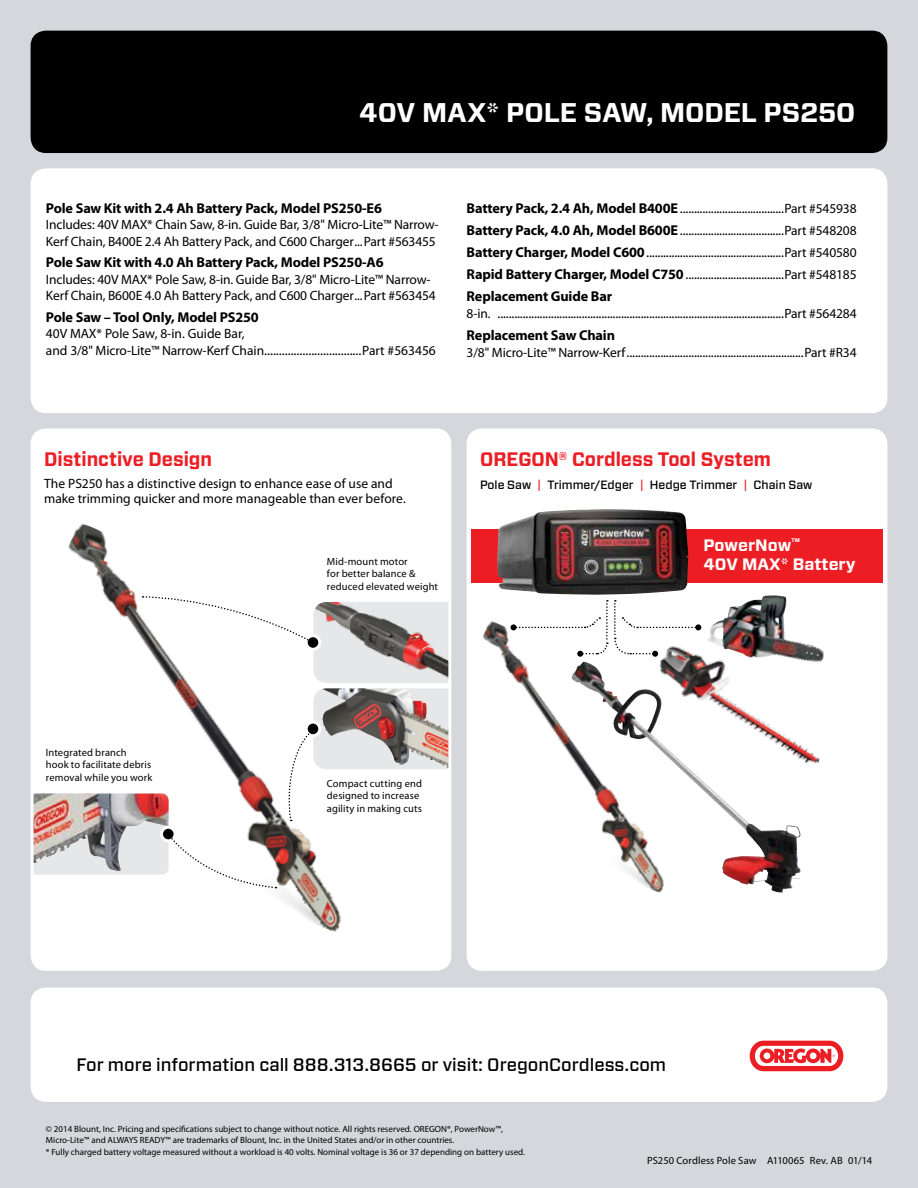
<style>
.page{position:relative;width:918px;height:1188px;background:#d6d7dc}
.page>*{position:absolute;margin:0;border:0;box-sizing:border-box;transform-origin:0 0}
.t1{font:700 27px "Forza";letter-spacing:-.005em;color:#fff}
.t2{font:700 19.5px "Forza";color:#ed1d24;scale:.95 1}
.t3{font:500 18px "Forza";color:#000}
.t4{font:700 16.5px/19.5px "Forza";color:#fff}
.t5{font:14.25px/21.9px "Myriad Pro";color:#000;text-align:justify}
.t6{font:700 14.25px "Myriad Pro";letter-spacing:-.01em;color:#000}
.t7{font:13.5px/16.2px "Myriad Pro";letter-spacing:-.01em;color:#000}
.t8{font:500 12px "Forza";color:#000}
.t9{font:10.5px/12.6px "Myriad Pro";letter-spacing:.01em;color:#000}
.t10{font:9px/10.5px "Myriad Pro";color:#000}
.s1{font-size:14.25px}
.s2{font-weight:700}
.s3{font-size:13.5px}
.s4{color:#ed1d24}
</style>
<div class="page">
<div style="left:467px;top:429px;width:420px;height:542px;background:#fff;border-radius:15px"></div>
<img style="left:782px;top:636px;width:42px;height:128px">
<div style="left:31px;top:988px;width:856px;height:114px;background:#fff;border-radius:15px"></div>
<div style="left:31px;top:429px;width:420px;height:542px;background:#fff;border-radius:15px"></div>
<div style="left:31px;top:168px;width:856px;height:245px;background:#fff;border-radius:15px"></div>
<div style="left:31px;top:31px;width:856px;height:122px;background:#000;border-radius:15px"></div>
<svg style="left:750px;top:1041px;width:93px;height:30px"></svg>
<img style="left:30px;top:521px;width:311px;height:413px">
<div style="left:471px;top:529px;width:412px;height:54px;background:#ed1d24"></div>
<img style="left:724px;top:595px;width:58px;height:63px">
<img style="left:734px;top:662px;width:67px;height:231px">
<img style="left:448px;top:620px;width:286px;height:274px">
<img style="left:497px;top:509px;width:191px;height:86px">
<svg style="left:511px;top:600px;width:190px;height:57px"></svg>
<svg style="left:34px;top:595px;width:414px;height:294px"></svg>
<h1 class="t1" style="left:359px;top:95px;width:498px">40V MAX* Pole Saw, Model PS250</h1>
<p class="t6" style="left:46px;top:199px;width:338px">Pole Saw Kit with 2.4 Ah Battery Pack, Model PS250-E6</p>
<p class="t7" style="left:46px;top:217px;width:394px">Includes: 40V MAX* Chain Saw, 8-in. Guide Bar, 3/8" Micro-Lite™ Narrow-<br>Kerf Chain, B400E 2.4 Ah Battery Pack, and C600 Charger...Part #563455</p>
<p class="t6" style="left:46px;top:253px;width:339px">Pole Saw Kit with 4.0 Ah Battery Pack, Model PS250-A6</p>
<p class="t7" style="left:46px;top:271px;width:392px">Includes: 40V MAX* Pole Saw, 8-in. Guide Bar, 3/8" Micro-Lite™ Narrow-<br>Kerf Chain, B600E 4.0 Ah Battery Pack, and C600 Charger...Part #563454</p>
<p class="t6" style="left:46px;top:308px;width:214px">Pole Saw – Tool Only, Model PS250</p>
<p class="t7" style="left:46px;top:325px;width:392px;line-height:17.1px">40V MAX* Pole Saw, 8-in. Guide Bar,<br>and 3/8" Micro-Lite™ Narrow-Kerf Chain<span class="s1">.................................</span>Part #563456</p>
<p class="t5" style="left:467px;top:197px;width:392px"><span class="s2">Battery Pack, 2.4 Ah, Model B400E</span> .....................................<span class="s3">Part #545938<br></span><span class="s2">Battery Pack, 4.0 Ah, Model B600E</span> .....................................<span class="s3">Part #548208<br></span><span class="s2">Battery Charger, Model C600</span>.................................................<span class="s3">Part #540580<br></span><span class="s2">Rapid Battery Charger, Model C750</span>...................................<span class="s3">Part #548185<br></span><span class="s2">Replacement Guide Bar</span></p>
<p class="t5" style="left:467px;top:302px;width:392px"><span class="s3">8-in.</span> ......................................................................................................<span class="s3">Part #564284<br></span><span class="s2">Replacement Saw Chain</span></p>
<p class="t5" style="left:467px;top:341px;width:392px"><span class="s3">3/8" Micro-Lite™ Narrow-Kerf</span>...............................................................<span class="s3">Part #R34</span></p>
<h2 class="t2" style="left:44px;top:446px;width:178px">Distinctive Design</h2>
<p class="t7" style="left:44px;top:476px;width:363px;line-height:15px">The PS250 has a distinctive design to enhance ease of use and make trimming quicker and more manageable than ever before.</p>
<p class="t9" style="left:327px;top:555px;width:113px">Mid-mount motor<br>for better balance &amp; reduced elevated weight</p>
<h2 class="t2" style="left:480px;top:446px;width:308px">OREGON<sup>®</sup> Cordless Tool System</h2>
<p class="t8" style="left:480px;top:477px;width:334px">Pole Saw <span class="s4">|</span> Trimmer/Edger <span class="s4">|</span> Hedge Trimmer <span class="s4">|</span> Chain Saw</p>
<p class="t4" style="left:704px;top:536px;width:154px">PowerNow<sup>™<br></sup>40V MAX* Battery</p>
<p class="t9" style="left:46px;top:746px;width:108px">Integrated branch<br>hook to facilitate debris removal while you work</p>
<p class="t9" style="left:327px;top:777px;width:97px">Compact cutting end designed to increase agility in making cuts</p>
<p class="t3" style="left:76px;top:1053px;width:591px">For more information call 888.313.8665 or visit: OregonCordless.com</p>
<p class="t10" style="left:46px;top:1124px;width:459px">© 2014 Blount, Inc. Pricing and specifications subject to change without notice. All rights reserved. OREGON®, PowerNow™,<br>Micro-Lite™ and ALWAYS READY™ are trademarks of Blount, Inc. in the United States and/or in other countries.</p>
<p class="t10" style="left:46px;top:1147px;width:481px">* Fully charged battery voltage measured without a workload is 40 volts. Nominal voltage is 36 or 37 depending on battery used.</p>
<p class="t9" style="left:647px;top:1154px;width:226px">PS250 Cordless Pole Saw A110065 Rev. AB 01/14</p>
</div>
